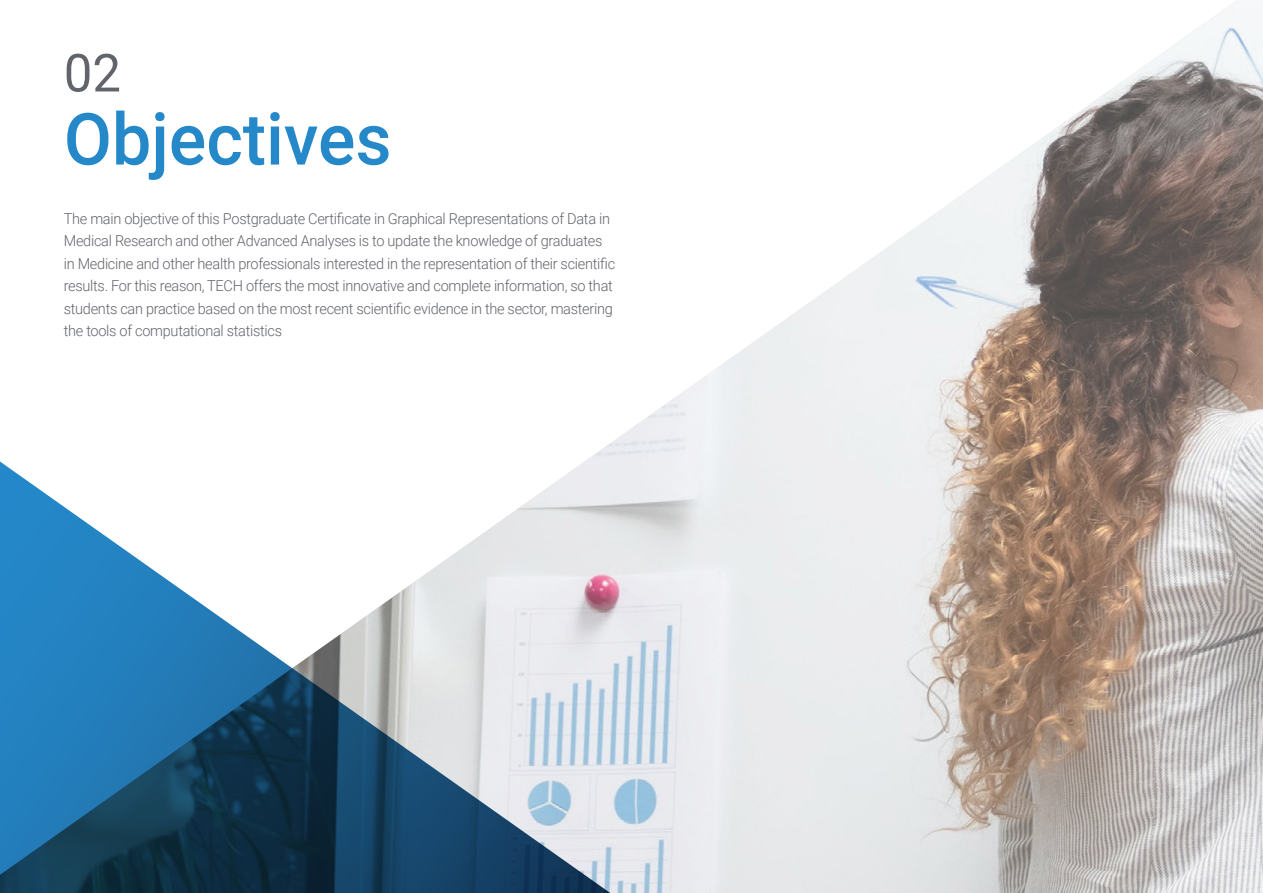
<style>
.page{position:relative;width:1263px;height:893px;background:#fff}
.page>*{position:absolute;margin:0;border:0;box-sizing:border-box;transform-origin:0 0}
.t1{font:500 72px "Roboto";color:#2488c9}
.t2{font:52.5px "Roboto";color:#61646a}
.t3{font:300 15px/22.5px "Roboto";letter-spacing:-.02em;color:#61646a}
</style>
<div class="page">
<img style="left:607px;top:0;width:656px;height:893px">
<svg style="left:0;top:446px;width:640px;height:447px"></svg>
<h2 class="t2" style="left:64px;top:36px;width:59px">02</h2>
<h1 class="t1" style="left:64px;top:89px;width:329px">Objectives</h1>
<p class="t3" style="left:64px;top:207px;width:553px">The main objective of this Postgraduate Certificate in Graphical Representations of Data in Medical Research and other Advanced Analyses is to update the knowledge of graduates in Medicine and other health professionals interested in the representation of their scientific results. For this reason, TECH offers the most innovative and complete information, so that students can practice based on the most recent scientific evidence in the sector, mastering the tools of computational statistics</p>
</div>
